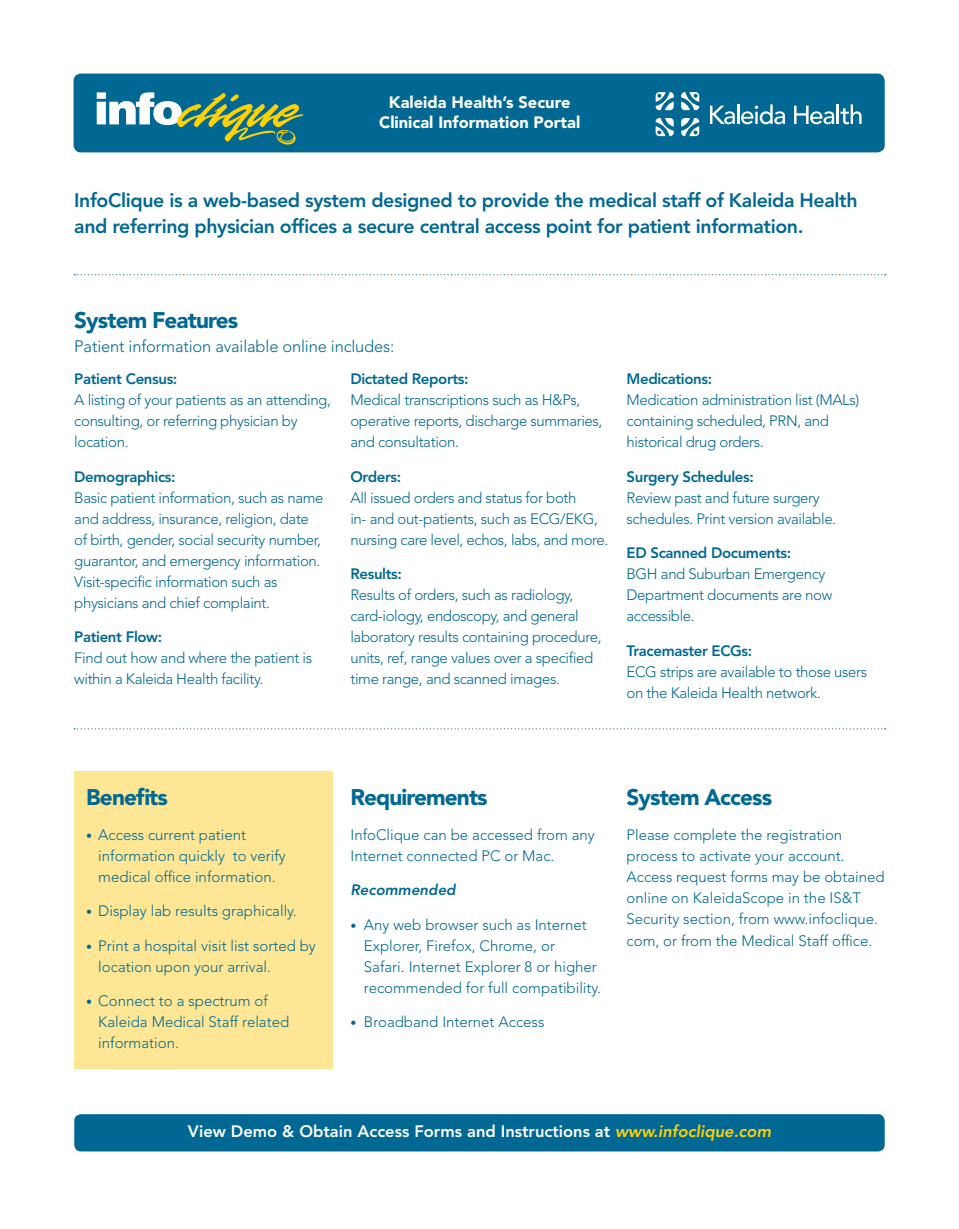
<style>
.page{position:relative;width:959px;height:1229px;background:#fff}
.page>*{position:absolute;margin:0;border:0;box-sizing:border-box;transform-origin:0 0}
.t1{font:900 22.5px "Avenir LT Std";letter-spacing:-.04em;color:#006893}
.t2{font:800 19.5px/25.5px "Avenir LT Std";letter-spacing:-.02em;color:#006893}
.t3{font:800 16.5px "Avenir LT Std";color:#fff}
.t4{font:300 16.5px "Avenir LT Std";letter-spacing:-.01em;color:#006893}
.t5{font:900 16.35px/19.6px "Avenir LT Std";color:#fff;text-align:center}
.t6{font:300 15px/21px "Avenir LT Std";letter-spacing:-.025em;color:#006893}
.t7{font:300 15px/21px "Avenir LT Std";color:#006893}
.t8{font:italic 800 15px "Avenir LT Std";color:#006893}
.s1{font-weight:800}
.s2{font-size:12px}
.s3{font-style:italic;color:#fed105}
</style>
<div class="page">
<div style="left:74px;top:771px;width:259px;height:297px;background:#ffe694"></div>
<div style="left:74px;top:74px;width:810px;height:78px;background:#006893;border-radius:7px"></div>
<div style="left:74px;top:74px;width:810px;height:78px;border:2px solid #006893;border-radius:7px"></div>
<svg style="left:97px;top:92px;width:207px;height:53px"></svg>
<svg style="left:74px;top:274px;width:811px;height:1px"></svg>
<div style="left:74px;top:1114px;width:810px;height:37px;background:#006893;border-radius:7px"></div>
<svg style="left:74px;top:728px;width:811px;height:1px"></svg>
<svg style="left:710px;top:106px;width:25px;height:18px"></svg>
<hr style="left:737px;top:104px;width:2px;height:20px;background:#fff">
<svg style="left:741px;top:104px;width:44px;height:20px"></svg>
<svg style="left:794px;top:106px;width:40px;height:18px"></svg>
<hr style="left:836px;top:104px;width:2px;height:20px;background:#fff">
<svg style="left:840px;top:104px;width:21px;height:20px"></svg>
<svg style="left:655px;top:92px;width:18px;height:18px"></svg>
<svg style="left:681px;top:92px;width:18px;height:18px"></svg>
<svg style="left:681px;top:118px;width:18px;height:18px"></svg>
<svg style="left:655px;top:118px;width:18px;height:18px"></svg>
<p class="t5" style="left:379px;top:92px;width:203px">Kaleida Health’s Secure<br>Clinical Information Portal</p>
<p class="t2" style="left:74px;top:188px;width:784px">InfoClique is a web-based system designed to provide the medical staff of Kaleida Health and referring physician offices a secure central access point for patient information.</p>
<p class="t1" style="left:74px;top:307px;width:166px">System Features</p>
<p class="t4" style="left:74px;top:337px;width:321px">Patient information available online includes:</p>
<p class="t6" style="left:74px;top:368px;width:258px"><span class="s1">Patient Census:<br></span>A listing of your patients as an attending, consulting, or referring physician by location.</p>
<p class="t6" style="left:74px;top:466px;width:251px"><span class="s1">Demographics:<br></span>Basic patient information, such as name and address, insurance, religion, date of birth, gender, social security number, guarantor, and emergency information.<br>Visit-specific information such as physicians and chief complaint.</p>
<p class="t6" style="left:74px;top:626px;width:239px"><span class="s1">Patient Flow:<br></span>Find out how and where the patient is within a Kaleida Health facility.</p>
<p class="t6" style="left:350px;top:368px;width:253px"><span class="s1">Dictated Reports:<br></span>Medical transcriptions such as H&amp;Ps, operative reports, discharge summaries, and consultation.</p>
<p class="t6" style="left:350px;top:466px;width:259px"><span class="s1">Orders:<br></span>All issued orders and status for both<br>in- and out-patients, such as ECG/EKG, nursing care level, echos, labs, and more.</p>
<p class="t6" style="left:350px;top:563px;width:253px"><span class="s1">Results:<br></span>Results of orders, such as radiology, card-iology, endoscopy, and general laboratory results containing procedure, units, ref, range values over a specified time range, and scanned images.</p>
<p class="t6" style="left:626px;top:368px;width:234px"><span class="s1">Medications:<br></span>Medication administration list (MALs) containing scheduled, PRN, and historical drug orders.</p>
<p class="t6" style="left:626px;top:466px;width:211px"><span class="s1">Surgery Schedules:<br></span>Review past and future surgery schedules. Print version available.</p>
<p class="t6" style="left:626px;top:542px;width:207px"><span class="s1">ED Scanned Documents:<br></span>BGH and Suburban Emergency<br>Department documents are now accessible.</p>
<p class="t6" style="left:626px;top:640px;width:242px"><span class="s1">Tracemaster ECGs:<br></span>ECG strips are available to those users on the Kaleida Health network.</p>
<p class="t1" style="left:86px;top:784px;width:83px">Benefits</p>
<p class="t7" style="left:98px;top:824px;width:189px;text-indent:-12px"><span class="s2">•</span> Access current patient information quickly to verify medical office information.</p>
<p class="t7" style="left:86px;top:900px;width:212px"><span class="s2">•</span> Display lab results graphically.</p>
<p class="t7" style="left:98px;top:935px;width:219px;text-indent:-12px"><span class="s2">•</span> Print a hospital visit list sorted by location upon your arrival.</p>
<p class="t7" style="left:98px;top:990px;width:192px;text-indent:-12px"><span class="s2">•</span> Connect to a spectrum of<br>Kaleida Medical Staff related information.</p>
<p class="t1" style="left:350px;top:784px;width:139px">Requirements</p>
<p class="t7" style="left:350px;top:824px;width:246px">InfoClique can be accessed from any<br>Internet connected PC or Mac.</p>
<p class="t8" style="left:350px;top:881px;width:107px">Recommended</p>
<p class="t7" style="left:364px;top:914px;width:238px;text-indent:-14px"><span class="s2">•</span> Any web browser such as Internet Explorer, Firefox, Chrome, or<br>Safari. Internet Explorer 8 or higher recommended for full compatibility.</p>
<p class="t7" style="left:350px;top:1011px;width:195px"><span class="s2">•</span> Broadband Internet Access</p>
<p class="t1" style="left:626px;top:784px;width:147px">System Access</p>
<p class="t7" style="left:626px;top:824px;width:259px">Please complete the registration process to activate your account.<br>Access request forms may be obtained online on KaleidaScope in the IS&amp;T Security section, from www.infoclique.</p>
<p class="t7" style="left:626px;top:930px;width:247px">com, or from the Medical Staff office.</p>
<p class="t3" style="left:188px;top:1121px;width:584px">View Demo &amp; Obtain Access Forms and Instructions at <span class="s3">www.infoclique.com</span></p>
</div>
